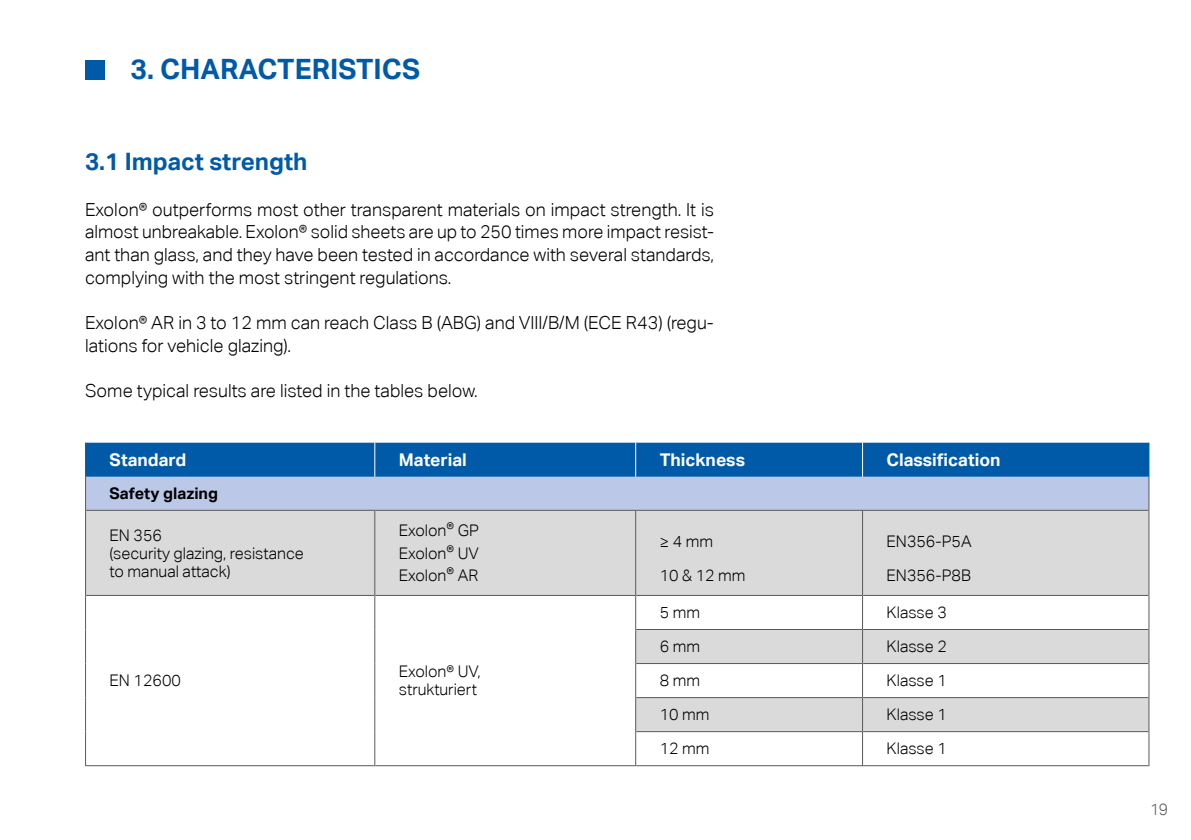
<style>
.page{position:relative;width:1191px;height:840px;background:#fff}
.page>*{position:absolute;margin:0;border:0;box-sizing:border-box;transform-origin:0 0}
.t1{font:700 28px "Aktiv Grotesk";color:#005aa7}
.t2{font:700 24px "Aktiv Grotesk";color:#005aa7}
.t3{font:300 18px/22.6px "Aktiv Grotesk";color:#000;text-align:justify}
.t4{font:700 17.6px "Aktiv Grotesk";color:#fff}
.t5{font:300 16px/18px "Aktiv Grotesk";color:#000}
.t6{font:700 16px "Aktiv Grotesk";color:#000}
.t7{font:300 16px "Aktiv Grotesk";color:#5a5a59}
</style>
<div class="page">
<div style="left:85px;top:60px;width:20px;height:19px;background:#005aa7"></div>
<div style="left:86px;top:442px;width:1062px;height:34px;background:#005aa7"></div>
<div style="left:86px;top:476px;width:1063px;height:34px;background:#bcc8e7"></div>
<svg style="left:86px;top:510px;width:1062px;height:221px;fill:#dadada"></svg>
<hr style="left:1148px;top:476px;width:1px;height:34px;background:#5a5a59">
<hr style="left:374px;top:509px;width:1px;height:86px;background:#5a5a59">
<hr style="left:862px;top:509px;width:1px;height:86px;background:#5a5a59">
<hr style="left:1148px;top:510px;width:1px;height:85px;background:#5a5a59">
<hr style="left:85px;top:595px;width:1px;height:34px;background:#5a5a59">
<hr style="left:374px;top:595px;width:1px;height:34px;background:#5a5a59">
<hr style="left:862px;top:595px;width:1px;height:34px;background:#5a5a59">
<hr style="left:85px;top:629px;width:1px;height:34px;background:#5a5a59">
<hr style="left:374px;top:629px;width:1px;height:34px;background:#5a5a59">
<hr style="left:85px;top:663px;width:1px;height:34px;background:#5a5a59">
<hr style="left:374px;top:663px;width:1px;height:34px;background:#5a5a59">
<hr style="left:635px;top:663px;width:1px;height:34px;background:#5a5a59">
<hr style="left:862px;top:663px;width:1px;height:34px;background:#5a5a59">
<hr style="left:1148px;top:663px;width:1px;height:34px;background:#5a5a59">
<hr style="left:85px;top:697px;width:1px;height:34px;background:#5a5a59">
<hr style="left:374px;top:697px;width:1px;height:34px;background:#5a5a59">
<hr style="left:85px;top:731px;width:1px;height:34px;background:#5a5a59">
<hr style="left:374px;top:731px;width:1px;height:34px;background:#5a5a59">
<hr style="left:635px;top:731px;width:1px;height:34px;background:#5a5a59">
<hr style="left:862px;top:731px;width:1px;height:34px;background:#5a5a59">
<hr style="left:1148px;top:731px;width:1px;height:34px;background:#5a5a59">
<hr style="left:85px;top:476px;width:1px;height:34px;background:#5a5a59">
<hr style="left:636px;top:509px;width:226px;height:1px;background:#5a5a59">
<hr style="left:863px;top:509px;width:285px;height:1px;background:#5a5a59">
<hr style="left:86px;top:764px;width:288px;height:1px;background:#5a5a59">
<hr style="left:375px;top:764px;width:260px;height:1px;background:#5a5a59">
<hr style="left:636px;top:764px;width:226px;height:1px;background:#5a5a59">
<hr style="left:863px;top:764px;width:285px;height:1px;background:#5a5a59">
<hr style="left:374px;top:442px;width:1px;height:34px;background:#fff">
<hr style="left:635px;top:442px;width:1px;height:34px;background:#fff">
<hr style="left:862px;top:442px;width:1px;height:34px;background:#fff">
<hr style="left:85px;top:442px;width:1px;height:34px;background:#005aa7">
<hr style="left:1148px;top:442px;width:1px;height:34px;background:#005aa7">
<hr style="left:636px;top:594px;width:226px;height:1px;background:#5a5a59">
<hr style="left:635px;top:595px;width:1px;height:34px;background:#5a5a59">
<hr style="left:863px;top:594px;width:285px;height:1px;background:#5a5a59">
<hr style="left:1148px;top:595px;width:1px;height:34px;background:#5a5a59">
<hr style="left:86px;top:509px;width:288px;height:1px;background:#5a5a59">
<hr style="left:85px;top:510px;width:1px;height:85px;background:#5a5a59">
<hr style="left:375px;top:509px;width:260px;height:1px;background:#5a5a59">
<hr style="left:635px;top:509px;width:1px;height:86px;background:#5a5a59">
<hr style="left:86px;top:594px;width:288px;height:1px;background:#5a5a59">
<hr style="left:375px;top:594px;width:260px;height:1px;background:#5a5a59">
<hr style="left:636px;top:628px;width:226px;height:1px;background:#5a5a59">
<hr style="left:635px;top:629px;width:1px;height:34px;background:#5a5a59">
<hr style="left:636px;top:662px;width:226px;height:1px;background:#5a5a59">
<hr style="left:863px;top:628px;width:285px;height:1px;background:#5a5a59">
<hr style="left:862px;top:629px;width:1px;height:34px;background:#5a5a59">
<hr style="left:1148px;top:629px;width:1px;height:34px;background:#5a5a59">
<hr style="left:863px;top:662px;width:285px;height:1px;background:#5a5a59">
<hr style="left:636px;top:696px;width:226px;height:1px;background:#5a5a59">
<hr style="left:635px;top:697px;width:1px;height:34px;background:#5a5a59">
<hr style="left:636px;top:730px;width:226px;height:1px;background:#5a5a59">
<hr style="left:863px;top:696px;width:285px;height:1px;background:#5a5a59">
<hr style="left:862px;top:697px;width:1px;height:34px;background:#5a5a59">
<hr style="left:1148px;top:697px;width:1px;height:34px;background:#5a5a59">
<hr style="left:863px;top:730px;width:285px;height:1px;background:#5a5a59">
<h1 class="t1" style="left:130px;top:52px;width:291px">3. CHARACTERISTICS</h1>
<h2 class="t2" style="left:85px;top:147px;width:224px">3.1 Impact strength</h2>
<p class="t3" style="left:85px;top:198px;width:630px">Exolon® outperforms most other transparent materials on impact strength. It is almost unbreakable. Exolon® solid sheets are up to 250 times more impact resist&shy;ant than glass, and they have been tested in accordance with several standards, complying with the most stringent regulations.</p>
<p class="t3" style="left:85px;top:311px;width:630px">Exolon® AR in 3 to 12 mm can reach Class B (ABG) and VIII/B/M (ECE R43) (regu&shy;lations for vehicle glazing).</p>
<p class="t3" style="left:85px;top:379px;width:394px">Some typical results are listed in the tables below.</p>
<p class="t4" style="left:110px;top:448px;width:78px">Standard</p>
<p class="t4" style="left:399px;top:448px;width:70px">Material</p>
<p class="t4" style="left:659px;top:448px;width:87px">Thickness</p>
<p class="t4" style="left:886px;top:448px;width:115px">Classification</p>
<p class="t6" style="left:110px;top:483px;width:110px">Safety glazing</p>
<p class="t5" style="left:110px;top:525px;width:196px">EN 356<br>(security glazing, resistance to manual attack)</p>
<p class="t5" style="left:399px;top:518px;width:82px;line-height:22.6px;text-align:justify">Exolon® GP Exolon® UV Exolon® AR</p>
<p class="t5" style="left:659px;top:524px;width:87px;line-height:34px">≥ 4 mm<br>10 &amp; 12 mm</p>
<p class="t5" style="left:886px;top:524px;width:87px;line-height:34px">EN356-P5A<br>EN356-P8B</p>
<p class="t5" style="left:110px;top:671px;width:73px">EN 12600</p>
<p class="t5" style="left:399px;top:662px;width:83px">Exolon® UV, strukturiert</p>
<p class="t5" style="left:659px;top:603px;width:42px">5 mm</p>
<p class="t5" style="left:886px;top:603px;width:62px">Klasse 3</p>
<p class="t5" style="left:659px;top:637px;width:42px">6 mm</p>
<p class="t5" style="left:886px;top:637px;width:62px">Klasse 2</p>
<p class="t5" style="left:659px;top:671px;width:42px">8 mm</p>
<p class="t5" style="left:886px;top:671px;width:62px">Klasse 1</p>
<p class="t5" style="left:659px;top:705px;width:51px">10 mm</p>
<p class="t5" style="left:886px;top:705px;width:62px">Klasse 1</p>
<p class="t5" style="left:659px;top:739px;width:51px">12 mm</p>
<p class="t5" style="left:886px;top:739px;width:62px">Klasse 1</p>
<p class="t7" style="left:1150px;top:799px;width:20px">19</p>
</div>
